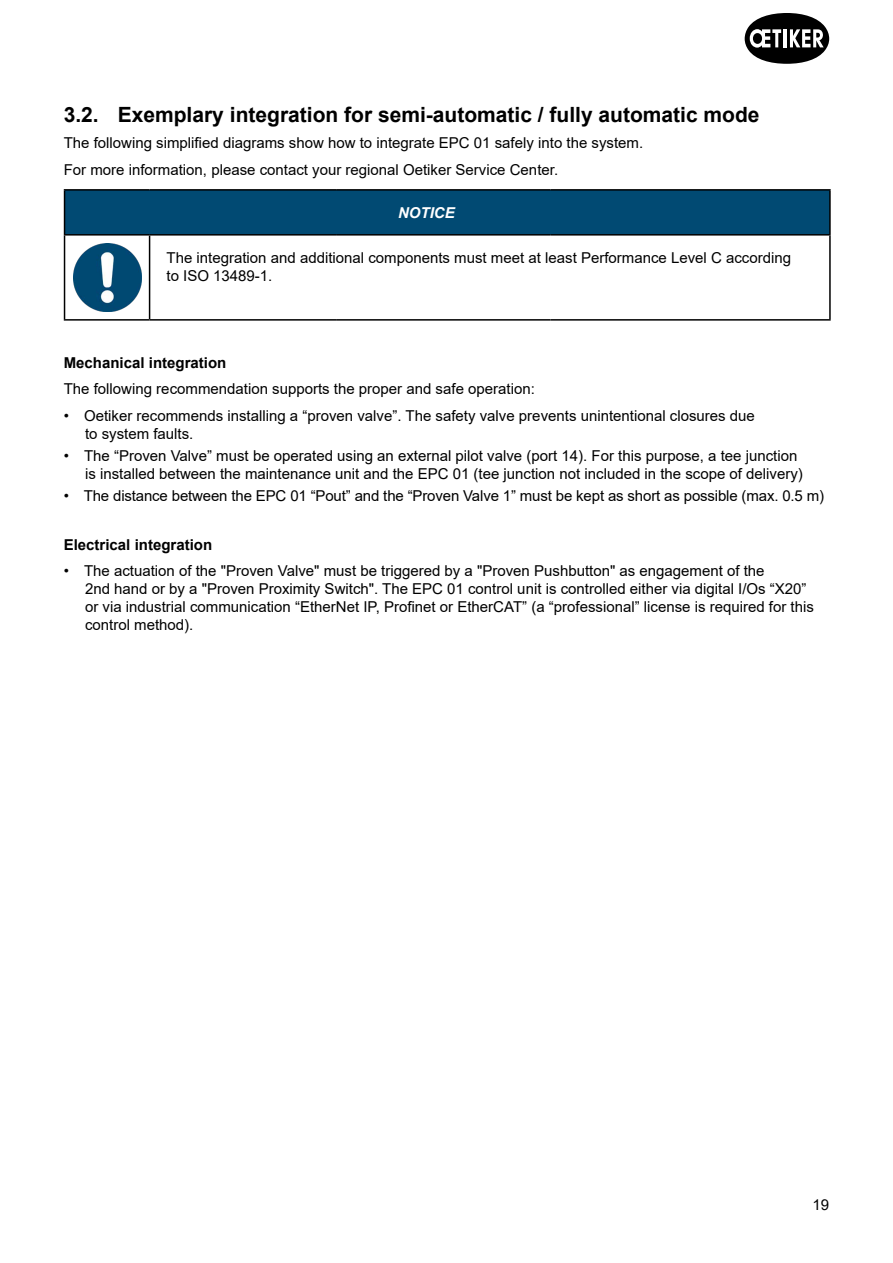
<style>
.page{position:relative;width:893px;height:1263px;background:#fff}
.page>*{position:absolute;margin:0;border:0;box-sizing:border-box;transform-origin:0 0}
.t1{font:700 21px "Arial";color:#000}
.t2{font:15px/18px "Arial";color:#000}
.t3{font:700 15px "Arial";color:#000}
.t4{font:italic 700 15px "Arial";color:#fff}
</style>
<div class="page">
<svg style="left:745px;top:13px;width:84px;height:51px"></svg>
<div style="left:65px;top:191px;width:764px;height:43px;background:#014a73"></div>
<hr style="left:64px;top:189px;width:86px;height:2px;background:#000">
<hr style="left:64px;top:191px;width:1px;height:43px;background:#000">
<hr style="left:150px;top:189px;width:186px;height:2px;background:#000">
<hr style="left:336px;top:189px;width:215px;height:2px;background:#000">
<hr style="left:551px;top:189px;width:280px;height:2px;background:#000">
<hr style="left:829px;top:191px;width:2px;height:43px;background:#000">
<hr style="left:64px;top:234px;width:86px;height:2px;background:#000">
<hr style="left:64px;top:236px;width:1px;height:83px;background:#000">
<hr style="left:150px;top:234px;width:186px;height:2px;background:#000">
<hr style="left:149px;top:236px;width:1px;height:83px;background:#000">
<hr style="left:336px;top:234px;width:215px;height:2px;background:#000">
<hr style="left:551px;top:234px;width:280px;height:2px;background:#000">
<hr style="left:829px;top:236px;width:2px;height:83px;background:#000">
<hr style="left:64px;top:319px;width:86px;height:2px;background:#000">
<hr style="left:150px;top:319px;width:186px;height:2px;background:#000">
<hr style="left:336px;top:319px;width:215px;height:2px;background:#000">
<hr style="left:551px;top:319px;width:280px;height:2px;background:#000">
<img style="left:73px;top:243px;width:68px;height:68px">
<h1 class="t1" style="left:64px;top:99px;width:697px">3.2. Exemplary integration for semi-automatic / fully automatic mode</h1>
<p class="t2" style="left:64px;top:129px;width:581px;line-height:26.5px">The following simplified diagrams show how to integrate EPC 01 safely into the system.<br>For more information, please contact your regional Oetiker Service Center.</p>
<p class="t4" style="left:398px;top:203px;width:58px">NOTICE</p>
<p class="t2" style="left:167px;top:248px;width:626px">The integration and additional components must meet at least Performance Level C according to ISO 13489-1.</p>
<p class="t3" style="left:64px;top:352px;width:164px">Mechanical integration</p>
<p class="t2" style="left:64px;top:380px;width:473px">The following recommendation supports the proper and safe operation:</p>
<p class="t2" style="left:85px;top:406px;width:671px;text-indent:-21px">• Oetiker recommends installing a “proven valve”. The safety valve prevents unintentional closures due to system faults.</p>
<p class="t2" style="left:85px;top:446px;width:719px;text-indent:-21px">• The “Proven Valve” must be operated using an external pilot valve (port 14). For this purpose, a tee junction is installed between the maintenance unit and the EPC 01 (tee junction not included in the scope of delivery)</p>
<p class="t2" style="left:64px;top:487px;width:762px">• The distance between the EPC 01 “Pout” and the “Proven Valve 1” must be kept as short as possible (max. 0.5 m)</p>
<p class="t3" style="left:64px;top:534px;width:150px">Electrical integration</p>
<p class="t2" style="left:85px;top:562px;width:730px;text-indent:-21px">• The actuation of the "Proven Valve" must be triggered by a "Proven Pushbutton" as engagement of the<br>2nd hand or by a "Proven Proximity Switch". The EPC 01 control unit is controlled either via digital I/Os “X20” or via industrial communication “EtherNet IP, Profinet or EtherCAT” (a “professional” license is required for this control method).</p>
<p class="t2" style="left:812px;top:1196px;width:18px">19</p>
</div>
